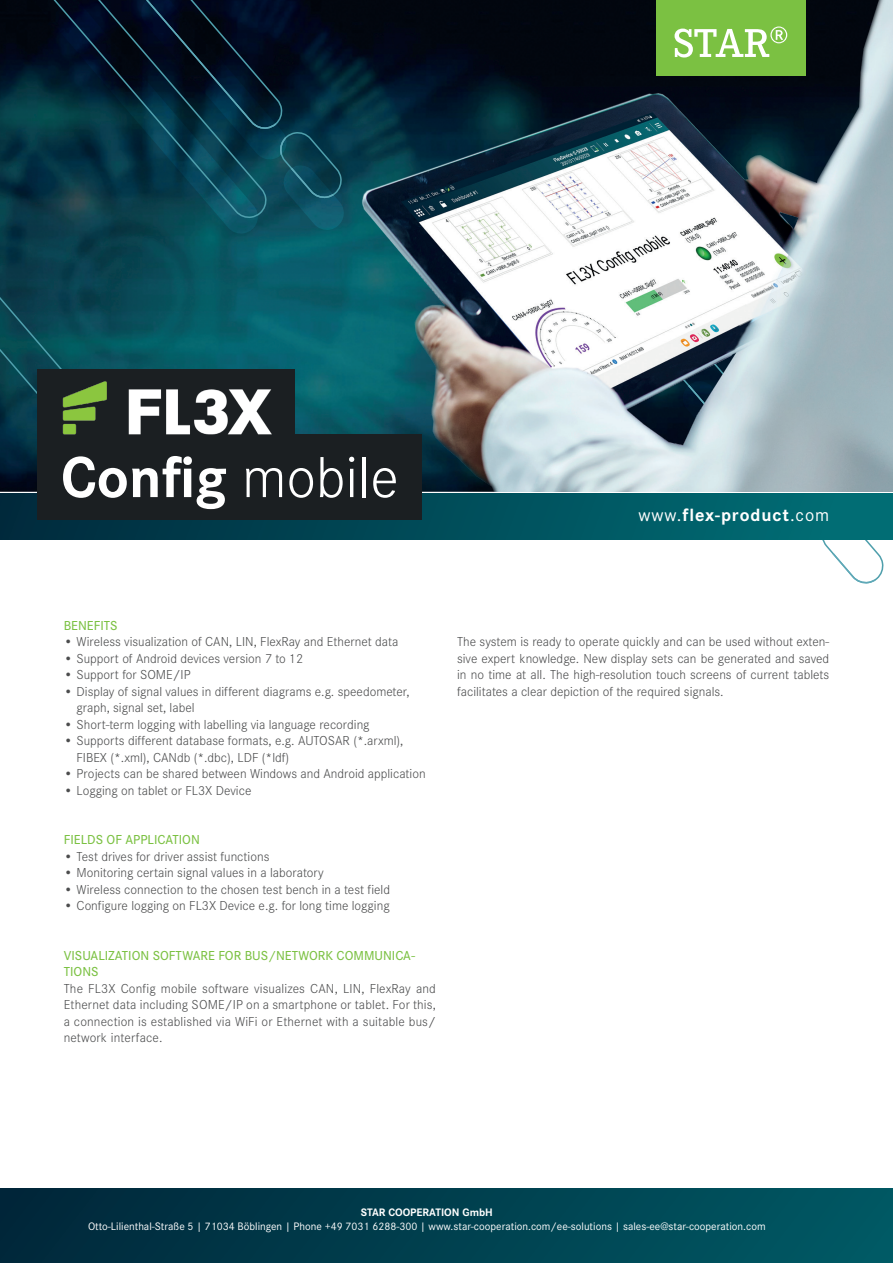
<style>
.page{position:relative;width:893px;height:1263px;background:#fff}
.page>*{position:absolute;margin:0;border:0;box-sizing:border-box;transform-origin:0 0}
.t1{font:700 59.85px "Corporate S Pro";color:#fff}
.t2{font:700 18.3px "Corporate S";letter-spacing:.05em;color:#fff}
.t3{font:300 13.5px/16.5px "Corporate S";color:#4b4c4d}
.t4{font:500 13.5px/16.5px "Corporate S";color:#7bc142}
.t5{font:11.25px "Corporate S";color:#fff}
.t6{font:700 11.25px "Corporate S Pro";color:#fff}
.s1{font-family:"Corporate S";font-weight:300}
.s2{font-weight:400}
</style>
<div class="page">
<img style="left:0;top:0;width:893px;height:494px">
<svg style="left:676px;top:493px;width:211px;height:91px"></svg>
<svg style="left:0;top:225px;width:167px;height:269px;fill:#084250"></svg>
<svg style="left:260px;top:0;width:86px;height:231px"></svg>
<svg style="left:16px;top:219px;width:244px;height:15px"></svg>
<svg style="left:12px;top:0;width:255px;height:219px"></svg>
<hr style="left:0;top:492px;width:893px;height:1px;background:#fff">
<div style="left:0;top:494px;width:893px;height:45px;background:linear-gradient(to right,#002a3c,#007177)"></div>
<div style="left:0;top:1188px;width:893px;height:75px;background:linear-gradient(to right,#002639,#005964)"></div>
<div style="left:38px;top:434px;width:384px;height:86px;background:#1b1f22"></div>
<img style="left:353px;top:0;width:540px;height:492px">
<div style="left:38px;top:369px;width:257px;height:84px;background:#1b1f22"></div>
<img style="left:42px;top:360px;width:251px;height:75px">
<h1 class="t1" style="left:61px;top:430px;width:339px">Config <span class="s1">mobile</span></h1>
<h2 class="t2" style="left:638px;top:504px;width:192px"><span class="s2">www.</span>flex-product<span class="s2">.com</span></h2>
<p class="t4" style="left:64px;top:617px;width:55px">BENEFITS</p>
<p class="t3" style="left:64px;top:633px;width:336px">• Wireless visualization of CAN, LIN, FlexRay and Ethernet data</p>
<p class="t3" style="left:64px;top:650px;width:241px">• Support of Android devices version 7 to 12</p>
<p class="t3" style="left:64px;top:666px;width:128px">• Support for SOME/IP</p>
<p class="t3" style="left:77px;top:683px;width:335px;text-indent:-13px">• Display of signal values in different diagrams e.g. speedometer, graph, signal set, label</p>
<p class="t3" style="left:64px;top:716px;width:307px">• Short-term logging with labelling via language recording</p>
<p class="t3" style="left:77px;top:732px;width:328px;text-indent:-13px">• Supports different database formats, e.g. AUTOSAR (*.arxml),<br>FIBEX (*.xml), CANdb (*.dbc), LDF (*ldf)</p>
<p class="t3" style="left:64px;top:765px;width:363px">• Projects can be shared between Windows and Android application</p>
<p class="t3" style="left:64px;top:782px;width:189px">• Logging on tablet or FL3X Device</p>
<p class="t4" style="left:64px;top:831px;width:138px">FIELDS OF APPLICATION</p>
<p class="t3" style="left:64px;top:848px;width:207px">• Test drives for driver assist functions</p>
<p class="t3" style="left:64px;top:864px;width:261px">• Monitoring certain signal values in a laboratory</p>
<p class="t3" style="left:64px;top:881px;width:328px">• Wireless connection to the chosen test bench in a test field</p>
<p class="t3" style="left:64px;top:897px;width:327px">• Configure logging on FL3X Device e.g. for long time logging</p>
<p class="t4" style="left:64px;top:947px;width:353px">VISUALIZATION SOFTWARE FOR BUS/NETWORK COMMUNICA-<br>TIONS</p>
<p class="t3" style="left:64px;top:980px;width:374px;text-align:justify">The FL3X Config mobile software visualizes CAN, LIN, FlexRay and Ethernet data including SOME/IP on a smartphone or tablet. For this, a connection is established via WiFi or Ethernet with a suitable bus/ network interface.</p>
<p class="t3" style="left:457px;top:633px;width:374px;text-align:justify">The system is ready to operate quickly and can be used without exten&shy;sive expert knowledge. New display sets can be generated and saved in no time at all. The high-resolution touch screens of current tablets facilitates a clear depiction of the required signals.</p>
<p class="t6" style="left:361px;top:1203px;width:134px">STAR COOPERATION GmbH</p>
<p class="t5" style="left:88px;top:1220px;width:679px">Otto-Lilienthal-Straße 5 | 71034 Böblingen | Phone +49 7031 6288-300 | www.star-cooperation.com/ee-solutions | sales-ee@star-cooperation.com</p>
</div>
